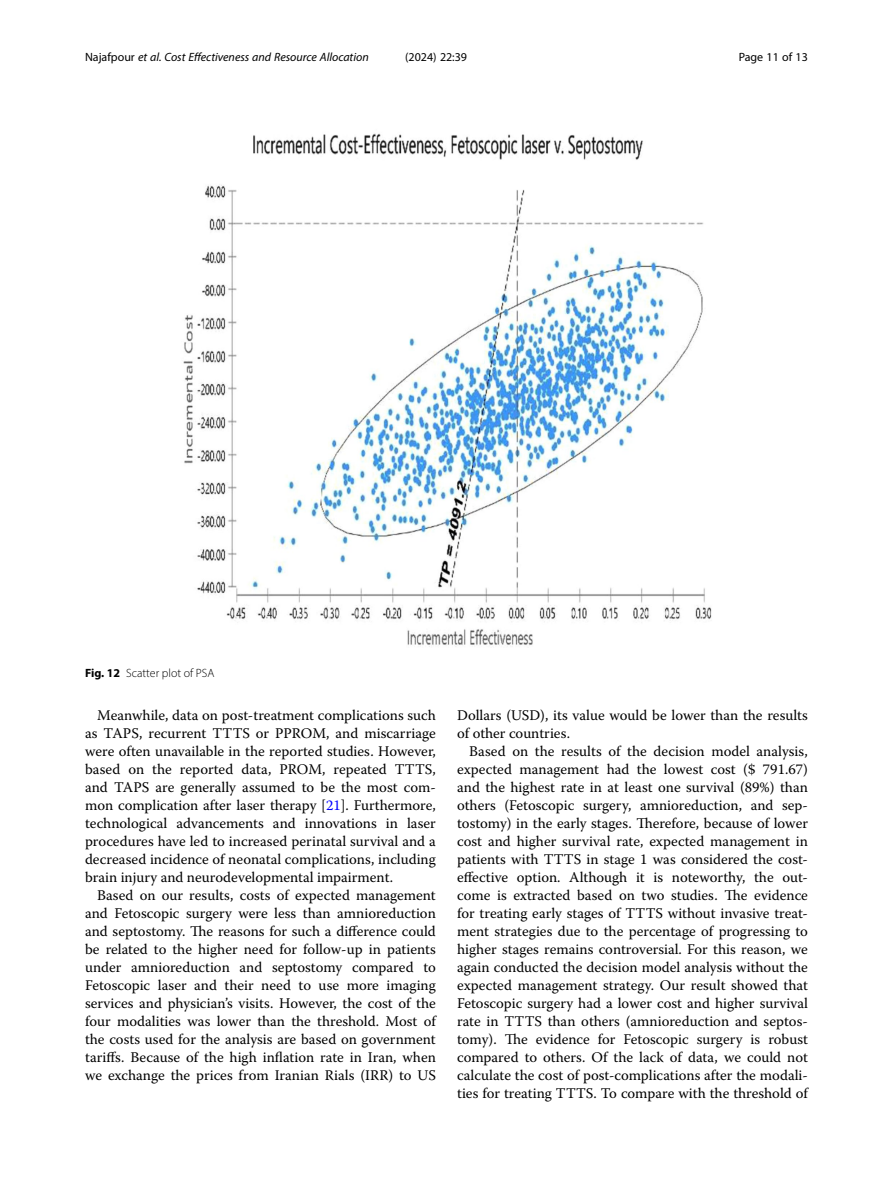
<style>
.page{position:relative;width:893px;height:1191px;background:#fff}
.page>*{position:absolute;margin:0;border:0;box-sizing:border-box;transform-origin:0 0}
.Body_Text_Indent{font:14.7px/18px "Warnock Pro";color:#000;text-align:justify}
.t1{font:italic 12px "Myriad Pro";color:#000}
.Figure_Caption{font:300 12px "Myriad Pro";color:#000}
.t2{font:12px "Myriad Pro";color:#000}
.s1{font-style:normal}
.s2{font-weight:700}
.s3{color:#00f}
</style>
<div class="page">
<img style="left:183px;top:133px;width:529px;height:514px">
<p class="t1" style="left:85px;top:50px;width:285px"><span class="s1">Najafpour</span> et al. Cost Effectiveness and Resource Allocation</p>
<p class="t2" style="left:405px;top:50px;width:63px">(2024) 22:39</p>
<p class="t2" style="left:739px;top:50px;width:71px">Page 11 of 13</p>
<p class="Figure_Caption" style="left:85px;top:665px;width:131px"><span class="s2">Fig. 12</span> Scatter plot of PSA</p>
<p class="Body_Text_Indent" style="left:85px;top:706px;width:352px;text-indent:12px">Meanwhile, data on post-treatment complications such as TAPS, recurrent TTTS or PPROM, and miscarriage were often unavailable in the reported studies. However, based on the reported data, PROM, repeated TTTS, and TAPS are generally assumed to be the most com&shy;mon complication after laser therapy [<span class="s3">21</span>]. Furthermore, technological advancements and innovations in laser procedures have led to increased perinatal survival and a decreased incidence of neonatal complications, including brain injury and neurodevelopmental impairment.</p>
<p class="Body_Text_Indent" style="left:85px;top:886px;width:352px;text-indent:12px">Based on our results, costs of expected management and Fetoscopic surgery were less than amnioreduction and septostomy. The reasons for such a difference could be related to the higher need for follow-up in patients under amnioreduction and septostomy compared to Fetoscopic laser and their need to use more imaging services and physician’s visits. However, the cost of the four modalities was lower than the threshold. Most of the costs used for the analysis are based on government tariffs. Because of the high inflation rate in Iran, when we exchange the prices from Iranian Rials (IRR) to US</p>
<p class="Body_Text_Indent" style="left:457px;top:706px;width:352px">Dollars (USD), its value would be lower than the results of other countries.</p>
<p class="Body_Text_Indent" style="left:457px;top:742px;width:352px;text-indent:12px">Based on the results of the decision model analysis, expected management had the lowest cost ($ 791.67) and the highest rate in at least one survival (89%) than others (Fetoscopic surgery, amnioreduction, and sep&shy;tostomy) in the early stages. Therefore, because of lower cost and higher survival rate, expected management in patients with TTTS in stage 1 was considered the cost&shy;effective option. Although it is noteworthy, the out&shy;come is extracted based on two studies. The evidence for treating early stages of TTTS without invasive treat&shy;ment strategies due to the percentage of progressing to higher stages remains controversial. For this reason, we again conducted the decision model analysis without the expected management strategy. Our result showed that Fetoscopic surgery had a lower cost and higher survival rate in TTTS than others (amnioreduction and septos&shy;tomy). The evidence for Fetoscopic surgery is robust compared to others. Of the lack of data, we could not calculate the cost of post-complications after the modali&shy;ties for treating TTTS. To compare with the threshold of</p>
</div>
